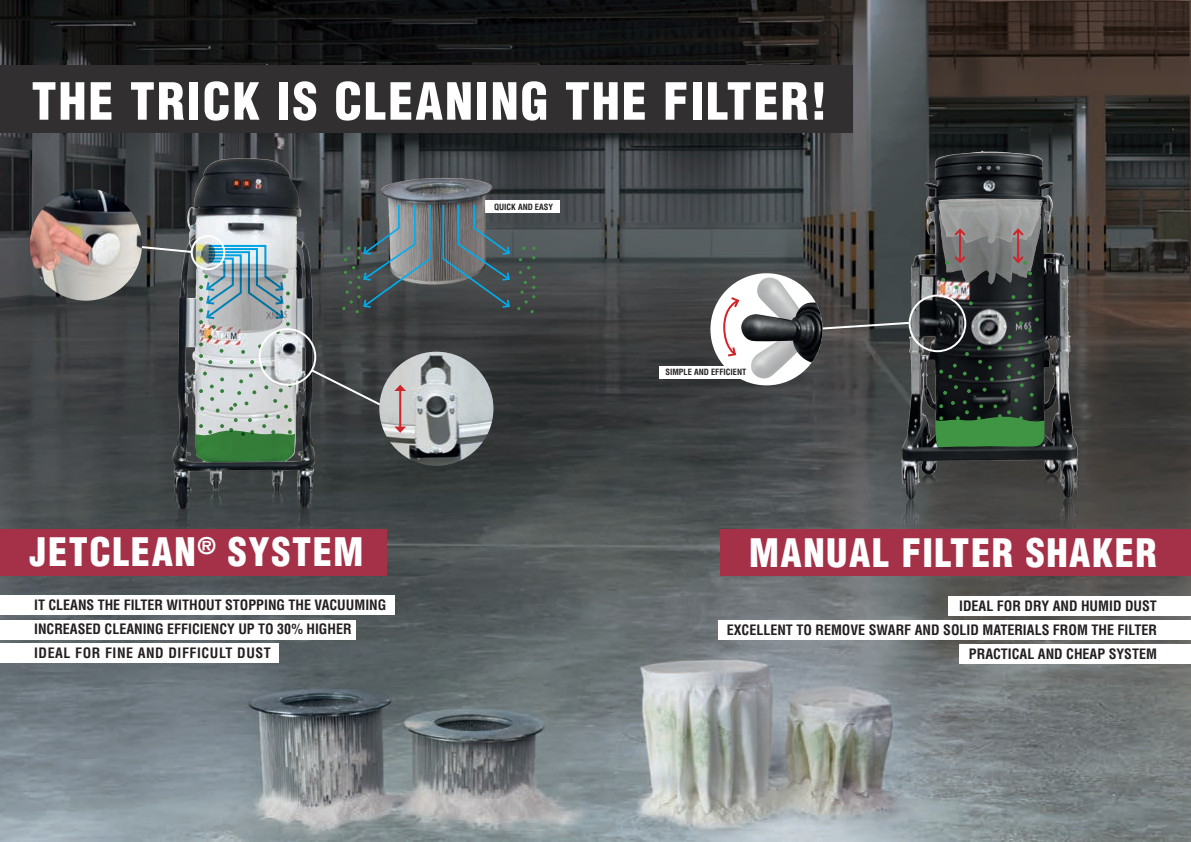
<style>
.page{position:relative;width:1191px;height:842px;background:#fff}
.page>*{position:absolute;margin:0;border:0;box-sizing:border-box;transform-origin:0 0}
.t1{font:900 condensed 50px "Helvetica LT Std";letter-spacing:.04em;color:#fff}
.t2{font:900 condensed 38.3px "Helvetica LT Std";letter-spacing:.04em;color:#fff}
.t3{font:700 condensed 14px/24px "Helvetica LT Std";color:#231f20}
.t4{font:700 condensed 8.4px "Helvetica LT Std";color:#231f20}
</style>
<div class="page">
<img style="left:0;top:0;width:1191px;height:842px">
<div style="left:659px;top:366px;width:105px;height:12px;background:#fff"></div>
<div style="left:710px;top:273px;width:112px;height:112px;background:#fff;border-radius:50%"></div>
<img style="left:169px;top:148px;width:162px;height:381px">
<div style="left:0;top:65px;width:852px;height:68px;background:#312f30"></div>
<div style="left:0;top:529px;width:386px;height:47px;background:#a43147"></div>
<div style="left:0;top:596px;width:394px;height:19px;background:#fff"></div>
<div style="left:0;top:644px;width:279px;height:19px;background:#fff"></div>
<div style="left:0;top:620px;width:355px;height:19px;background:#fff"></div>
<img style="left:893px;top:141px;width:195px;height:389px">
<svg style="left:723px;top:297px;width:17px;height:60px"></svg>
<div style="left:191px;top:235px;width:34px;height:35px;border:2px solid #fff;border-radius:50%"></div>
<svg style="left:822px;top:321px;width:89px;height:10px"></svg>
<svg style="left:309px;top:368px;width:79px;height:42px"></svg>
<svg style="left:137px;top:244px;width:158px;height:218px"></svg>
<img style="left:936px;top:243px;width:114px;height:42px">
<img style="left:936px;top:198px;width:114px;height:45px">
<hr style="left:959px;top:230px;width:2px;height:32px;background:#d1232a">
<svg style="left:952px;top:227px;width:15px;height:11px"></svg>
<hr style="left:1017px;top:230px;width:2px;height:32px;background:#d1232a">
<svg style="left:1010px;top:227px;width:15px;height:11px"></svg>
<svg style="left:1028px;top:271px;width:4px;height:4px"></svg>
<svg style="left:1010px;top:254px;width:17px;height:11px"></svg>
<svg style="left:945px;top:254px;width:22px;height:11px"></svg>
<svg style="left:941px;top:278px;width:4px;height:4px"></svg>
<svg style="left:1028px;top:283px;width:4px;height:4px"></svg>
<svg style="left:954px;top:285px;width:4px;height:4px"></svg>
<svg style="left:935px;top:295px;width:109px;height:152px"></svg>
<img style="left:751px;top:363px;width:53px;height:17px">
<img style="left:757px;top:278px;width:48px;height:24px">
<img style="left:741px;top:302px;width:81px;height:61px">
<img style="left:379px;top:352px;width:114px;height:114px;border-radius:57px">
<img style="left:30px;top:189px;width:112px;height:112px;border-radius:56px">
<div style="left:478px;top:201px;width:82px;height:12px;background:#fff"></div>
<img style="left:375px;top:168px;width:123px;height:125px">
<svg style="left:441px;top:203px;width:70px;height:106px"></svg>
<svg style="left:342px;top:203px;width:89px;height:110px"></svg>
<svg style="left:517px;top:256px;width:18px;height:57px"></svg>
<hr style="left:399px;top:389px;width:2px;height:39px;background:#d1232a">
<svg style="left:394px;top:426px;width:12px;height:7px"></svg>
<svg style="left:394px;top:385px;width:12px;height:6px"></svg>
<div style="left:720px;top:530px;width:471px;height:46px;background:#a43147"></div>
<div style="left:949px;top:596px;width:242px;height:19px;background:#fff"></div>
<div style="left:959px;top:644px;width:232px;height:19px;background:#fff"></div>
<div style="left:718px;top:621px;width:473px;height:19px;background:#fff"></div>
<h1 class="t1" style="left:32px;top:70px;width:797px">THE TRICK IS CLEANING THE FILTER!</h1>
<p class="t4" style="left:494px;top:202px;width:61px">QUICK AND EASY</p>
<h2 class="t2" style="left:30px;top:528px;width:335px">JETCLEAN<sup>®</sup> SYSTEM</h2>
<p class="t3" style="left:34px;top:593px;width:354px">IT CLEANS THE FILTER WITHOUT STOPPING THE VACUUMING<br>INCREASED CLEANING EFFICIENCY UP TO 30% HIGHER<br>IDEAL FOR FINE AND DIFFICULT DUST</p>
<p class="t4" style="left:665px;top:367px;width:82px">SIMPLE AND EFFICIENT</p>
<h2 class="t2" style="left:749px;top:529px;width:409px">MANUAL FILTER SHAKER</h2>
<p class="t3" style="left:726px;top:594px;width:432px;text-align:right">IDEAL FOR DRY AND HUMID DUST<br>EXCELLENT TO REMOVE SWARF AND SOLID MATERIALS FROM THE FILTER<br>PRACTICAL AND CHEAP SYSTEM</p>
</div>
